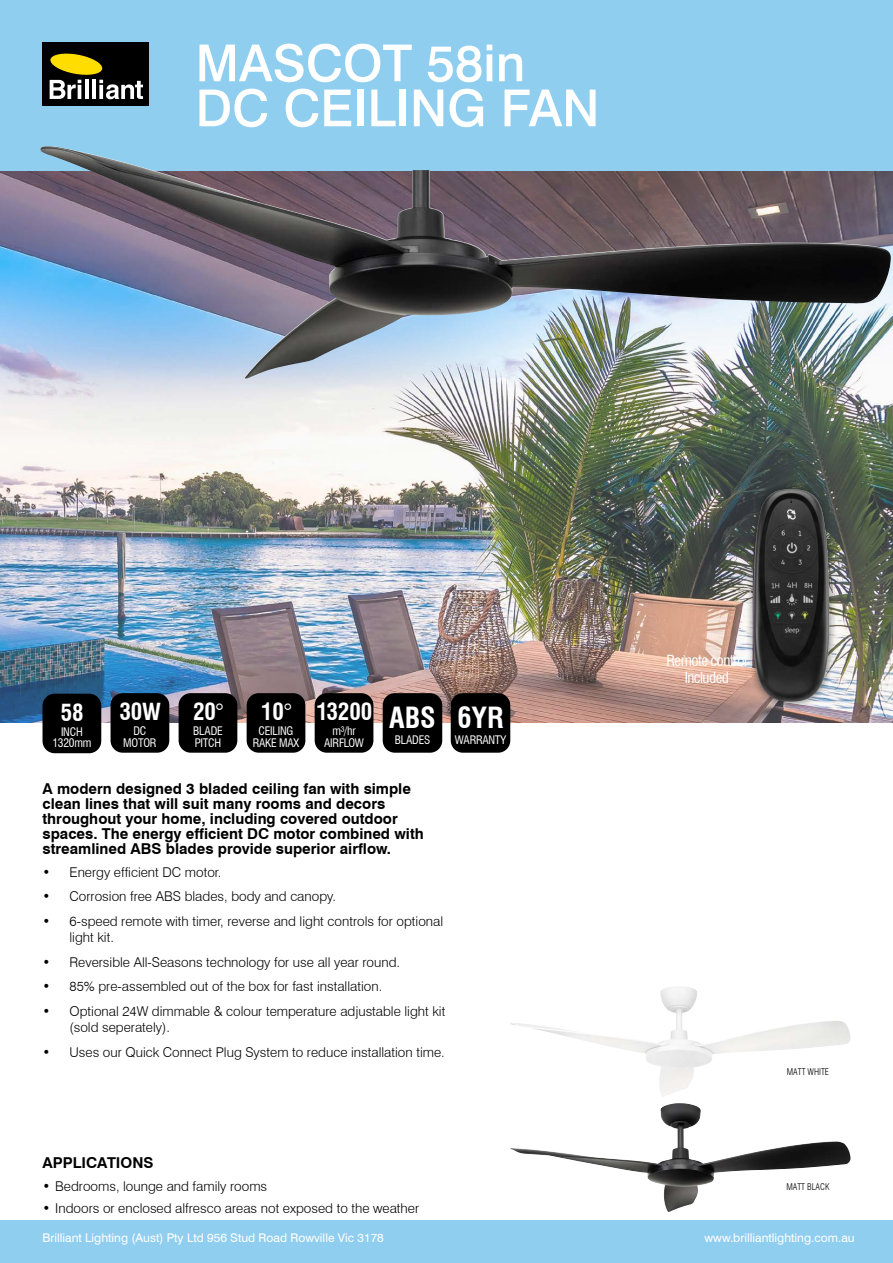
<style>
.page{position:relative;width:893px;height:1263px;background:#fff}
.page>*{position:absolute;margin:0;border:0;box-sizing:border-box;transform-origin:0 0}
.t1{font:500 51px/45px "Swiss 721 BT";color:#fff}
.t2{font:700 condensed 28.5px "Swiss 721 BT";letter-spacing:-.005em;color:#fff}
.t3{font:700 condensed 22.95px "Swiss 721 BT";letter-spacing:-.005em;color:#fff}
.t4{font:700 15px/15px "Swiss 721 BT";color:#000}
.t5{font:condensed 15px/17.1px "Swiss 721 BT";letter-spacing:-.035em;color:#fff;text-align:center}
.t6{font:300 13.5px/16.2px "Swiss 721 BT";color:#000}
.t7{font:12px "Swiss 721 BT";color:#fff}
.t8{font:condensed 11.55px/11.6px "Swiss 721 BT";letter-spacing:-.02em;color:#fff;text-align:center}
.t9{font:300 condensed 9px "Swiss 721 BT";color:#000}
.s1{font-weight:400}
</style>
<div class="page">
<img style="left:0;top:170px;width:893px;height:553px">
<div style="left:0;top:0;width:893px;height:170px;background:#90cef0"></div>
<div style="left:43px;top:43px;width:106px;height:63px;background:#000"></div>
<svg style="left:50px;top:53px;width:93px;height:46px"></svg>
<div style="left:451px;top:693px;width:59px;height:60px;background:#000;border-radius:12px"></div>
<div style="left:0;top:1220px;width:893px;height:43px;background:#90cef0"></div>
<div style="left:179px;top:693px;width:58px;height:60px;background:#000;border-radius:12px"></div>
<div style="left:247px;top:693px;width:58px;height:60px;background:#000;border-radius:12px"></div>
<div style="left:315px;top:693px;width:58px;height:60px;background:#000;border-radius:12px"></div>
<div style="left:111px;top:693px;width:58px;height:60px;background:#000;border-radius:12px"></div>
<div style="left:43px;top:694px;width:58px;height:59px;background:#000;border-radius:12px"></div>
<div style="left:745px;top:481px;width:92px;height:228px;background:#000;opacity:.5"></div>
<img style="left:753px;top:489px;width:76px;height:213px">
<img style="left:510px;top:987px;width:340px;height:110px">
<div style="left:383px;top:693px;width:59px;height:60px;background:#000;border-radius:12px"></div>
<img style="left:510px;top:1103px;width:340px;height:109px">
<img style="left:40px;top:146px;width:851px;height:233px">
<h1 class="t1" style="left:196px;top:40px;width:405px">MASCOT 58in<br>DC CEILING FAN</h1>
<h3 class="t3" style="left:61px;top:699px;width:24px">58</h3>
<p class="t8" style="left:52px;top:726px;width:40px">INCH<br>1320mm</p>
<h3 class="t3" style="left:120px;top:698px;width:43px">30W</h3>
<p class="t8" style="left:123px;top:725px;width:35px">DC<br>MOTOR</p>
<h3 class="t3" style="left:193px;top:698px;width:32px">20<span class="s1">°</span></h3>
<p class="t8" style="left:193px;top:725px;width:31px;text-align:left">BLADE<br>PITCH</p>
<h3 class="t3" style="left:261px;top:698px;width:32px">10<span class="s1">°</span></h3>
<p class="t8" style="left:253px;top:725px;width:48px">CEILING<br>RAKE MAX</p>
<h3 class="t3" style="left:316px;top:698px;width:58px">13200</h3>
<p class="t8" style="left:324px;top:725px;width:41px">m³/hr<br>AIRFLOW</p>
<h2 class="t2" style="left:389px;top:700px;width:48px">ABS</h2>
<p class="t8" style="left:395px;top:734px;width:37px">BLADES</p>
<h2 class="t2" style="left:457px;top:700px;width:48px">6YR</h2>
<p class="t8" style="left:455px;top:734px;width:53px">WARRANTY</p>
<p class="t4" style="left:43px;top:781px;width:383px">A modern designed 3 bladed ceiling fan with simple clean lines that will suit many rooms and decors throughout your home, including covered outdoor spaces. The energy efficient DC motor combined with streamlined ABS blades provide superior airflow.</p>
<p class="t6" style="left:43px;top:864px;width:180px">• Energy efficient DC motor.</p>
<p class="t6" style="left:43px;top:888px;width:295px">• Corrosion free ABS blades, body and canopy.</p>
<p class="t6" style="left:70px;top:912px;width:375px;text-indent:-27px">• 6-speed remote with timer, reverse and light controls for optional light kit.</p>
<p class="t6" style="left:43px;top:953px;width:359px">• Reversible All-Seasons technology for use all year round.</p>
<p class="t6" style="left:43px;top:978px;width:341px">• 85% pre-assembled out of the box for fast installation.</p>
<p class="t6" style="left:70px;top:1003px;width:377px;text-indent:-27px">• Optional 24W dimmable &amp; colour temperature adjustable light kit (sold seperately).</p>
<p class="t6" style="left:43px;top:1044px;width:404px">• Uses our Quick Connect Plug System to reduce installation time.</p>
<p class="t4" style="left:43px;top:1155px;width:112px">APPLICATIONS</p>
<p class="t6" style="left:43px;top:1178px;width:226px">• Bedrooms, lounge and family rooms</p>
<p class="t6" style="left:43px;top:1200px;width:378px">• Indoors or enclosed alfresco areas not exposed to the weather</p>
<p class="t5" style="left:666px;top:652px;width:82px">Remote control<br>Included</p>
<p class="t9" style="left:787px;top:1066px;width:44px">MATT WHITE</p>
<p class="t9" style="left:786px;top:1181px;width:45px">MATT BLACK</p>
<p class="t7" style="left:43px;top:1231px;width:343px">Brilliant Lighting (Aust) Pty Ltd 956 Stud Road Rowville Vic 3178</p>
<p class="t7" style="left:704px;top:1231px;width:152px">www.brilliantlighting.com.au</p>
</div>
